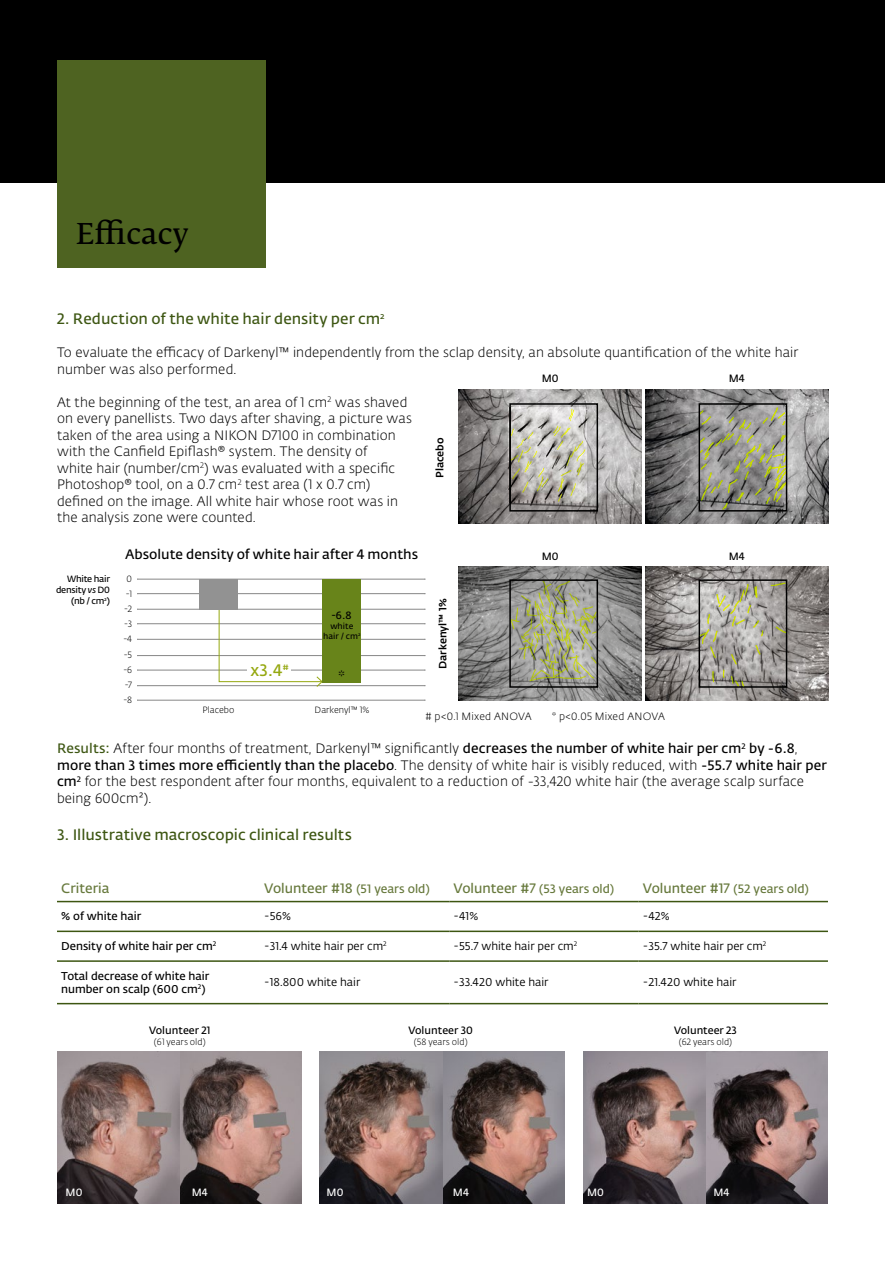
<style>
.page{position:relative;width:885px;height:1263px;background:#fff}
.page>*{position:absolute;margin:0;border:0;box-sizing:border-box;transform-origin:0 0}
.t1{font:600 28.5px "Fedra Serif B Std";color:#000}
.t2{font:600 16.5px "Fedra Sans Alt Std";color:#95a810}
.t3{font:300 16.5px "Fedra Sans Alt Std";color:#000}
.t4{font:600 15px "Fedra Sans Alt Std";color:#3d5612}
.t5{font:13.5px/16.5px "Fedra Sans Alt Pro Light LF";letter-spacing:.01em;color:#000}
.t6{font:13.5px "Fedra Sans Alt Pro Demi LF";letter-spacing:.01em;color:#000}
.t7{font:13.5px "Fedra Sans Alt Pro Demi LF";color:#67793c}
.t8{font:600 13.5px "Fedra Sans Alt Std";color:#000}
.t9{font:12px "Fedra Sans Alt Pro Demi LF";color:#67793c}
.t10{font:11.25px "Fedra Sans Alt Pro Book LF";color:#000}
.t11{font:11.25px/13.5px "Fedra Sans Alt Pro Demi LF";color:#000}
.t12{font:600 10.5px "Fedra Sans Alt Std";color:#000}
.t13{font:10.5px "Fedra Sans Alt Pro Light LF";letter-spacing:.02em;color:#000}
.t14{font:500 10.5px "Fedra Sans Alt Std";color:#000}
.t15{font:600 10.5px "Fedra Sans Alt Std";letter-spacing:.005em;color:#fff}
.t16{font:300 9px/15.1px "Fedra Sans Alt Std";color:#000;text-align:center}
.t17{font:600 9px/10.9px "Fedra Sans Alt Std";letter-spacing:-.03em;color:#000;text-align:right}
.t18{font:9px "Fedra Sans Alt Pro Light LF";color:#000}
.t19{font:600 8.25px/9.9px "Fedra Sans Alt Std";color:#000;text-align:center}
.s1{font-style:italic}
.s2{font-family:"Fedra Sans Alt Std";font-weight:600;color:#3d5612}
.s3{font-family:"Fedra Sans Alt Pro Demi LF"}
.s4{font-family:"Fedra Sans Alt Pro Light LF"}
.s5{font-size:12px}
.s6{font-size:13.5px}
</style>
<div class="page">
<img style="left:583px;top:1052px;width:244px;height:151px">
<div style="left:0;top:0;width:884px;height:183px;background:#000"></div>
<div style="left:57px;top:60px;width:208px;height:207px;background:#4e6321"></div>
<hr style="left:137px;top:579px;width:288px;height:1px;background:#878787">
<hr style="left:137px;top:655px;width:288px;height:1px;background:#878787">
<hr style="left:137px;top:670px;width:288px;height:1px;background:#878787">
<hr style="left:137px;top:700px;width:288px;height:1px;background:#878787">
<hr style="left:137px;top:593px;width:288px;height:1px;background:#878787">
<hr style="left:137px;top:639px;width:288px;height:1px;background:#878787">
<hr style="left:137px;top:609px;width:288px;height:1px;background:#878787">
<hr style="left:137px;top:623px;width:288px;height:1px;background:#878787">
<hr style="left:137px;top:685px;width:288px;height:1px;background:#878787">
<svg style="left:218px;top:608px;width:105px;height:79px"></svg>
<div style="left:322px;top:579px;width:39px;height:103px;background:#68841a"></div>
<div style="left:247px;top:663px;width:44px;height:13px;background:#fff"></div>
<div style="left:199px;top:579px;width:39px;height:31px;background:#929292"></div>
<img style="left:459px;top:390px;width:182px;height:134px">
<img style="left:645px;top:390px;width:183px;height:134px">
<div style="left:509px;top:403px;width:89px;height:109px;border:2px solid #000"></div>
<svg style="left:509px;top:407px;width:77px;height:96px;background:#b8b6ab"></svg>
<svg style="left:701px;top:407px;width:83px;height:102px;background:#979885"></svg>
<div style="left:698px;top:403px;width:89px;height:109px;border:2px solid #000"></div>
<img style="left:645px;top:567px;width:183px;height:134px">
<img style="left:459px;top:567px;width:182px;height:134px">
<div style="left:509px;top:579px;width:89px;height:109px;border:2px solid #000"></div>
<svg style="left:509px;top:579px;width:88px;height:103px;background:#9d9f87"></svg>
<div style="left:698px;top:579px;width:89px;height:109px;border:2px solid #000"></div>
<svg style="left:775px;top:626px;width:12px;height:8px"></svg>
<svg style="left:698px;top:581px;width:65px;height:107px;background:#a6a498"></svg>
<svg style="left:770px;top:582px;width:16px;height:5px"></svg>
<img style="left:319px;top:1052px;width:245px;height:151px">
<hr style="left:57px;top:901px;width:203px;height:1px;background:#3d5612">
<hr style="left:260px;top:901px;width:189px;height:1px;background:#3d5612">
<hr style="left:449px;top:901px;width:189px;height:1px;background:#3d5612">
<hr style="left:638px;top:901px;width:189px;height:1px;background:#3d5612">
<hr style="left:57px;top:930px;width:203px;height:2px;background:#3d5612">
<hr style="left:260px;top:930px;width:189px;height:2px;background:#3d5612">
<hr style="left:449px;top:930px;width:189px;height:2px;background:#3d5612">
<hr style="left:638px;top:930px;width:189px;height:2px;background:#3d5612">
<hr style="left:57px;top:960px;width:203px;height:2px;background:#3d5612">
<hr style="left:260px;top:960px;width:189px;height:2px;background:#3d5612">
<hr style="left:449px;top:960px;width:189px;height:2px;background:#3d5612">
<hr style="left:638px;top:960px;width:189px;height:2px;background:#3d5612">
<hr style="left:57px;top:1003px;width:203px;height:1px;background:#3d5612">
<hr style="left:260px;top:1003px;width:189px;height:1px;background:#3d5612">
<hr style="left:449px;top:1003px;width:189px;height:1px;background:#3d5612">
<hr style="left:638px;top:1003px;width:189px;height:1px;background:#3d5612">
<img style="left:57px;top:1052px;width:244px;height:151px">
<h1 class="t1" style="left:76px;top:218px;width:114px">Efficacy</h1>
<p class="t4" style="left:57px;top:310px;width:329px">2. Reduction of the white hair density per cm<sup>2</sup></p>
<p class="t5" style="left:57px;top:344px;width:743px">To evaluate the efficacy of Darkenyl™ independently from the sclap density, an absolute quantification of the white hair number was also performed.</p>
<p class="t5" style="left:57px;top:394px;width:356px">At the beginning of the test, an area of 1 cm<sup>2</sup> was shaved on every panellists. Two days after shaving, a picture was taken of the area using a NIKON D7100 in combination with the Canfield Epiflash® system. The density of<br>white hair (number/cm<sup>2</sup>) was evaluated with a specific Photoshop® tool, on a 0.7 cm<sup>2</sup> test area (1 x 0.7 cm) defined on the image. All white hair whose root was in the analysis zone were counted.</p>
<p class="t12" style="left:541px;top:372px;width:18px">M0</p>
<p class="t12" style="left:728px;top:372px;width:18px">M4</p>
<p class="t14" style="left:433px;top:478px;width:42px;rotate:-90deg">Placebo</p>
<p class="t17" style="left:56px;top:573px;width:55px">White hair density <span class="s1">vs</span> D0 (nb / cm<sup>2</sup>)</p>
<p class="t8" style="left:125px;top:546px;width:294px">Absolute density of white hair after 4 months</p>
<p class="t16" style="left:124px;top:571px;width:10px">0 -1 -2 -3 -4 -5 -6 -7 -8</p>
<p class="t12" style="left:332px;top:609px;width:21px">-6.8</p>
<p class="t19" style="left:323px;top:621px;width:39px">white hair / cm<sup>2</sup></p>
<p class="t2" style="left:250px;top:660px;width:40px">x3.4<sup>#</sup></p>
<p class="t3" style="left:338px;top:667px;width:8px">*</p>
<p class="t14" style="left:436px;top:669px;width:72px;rotate:-90deg">Darkenyl™ 1%</p>
<p class="t12" style="left:541px;top:550px;width:18px">M0</p>
<p class="t12" style="left:728px;top:550px;width:18px">M4</p>
<p class="t18" style="left:202px;top:703px;width:33px">Placebo</p>
<p class="t18" style="left:314px;top:703px;width:56px">Darkenyl™ 1%</p>
<p class="t13" style="left:425px;top:710px;width:108px"># p&lt;0.1 Mixed ANOVA</p>
<p class="t13" style="left:551px;top:710px;width:115px">* p&lt;0.05 Mixed ANOVA</p>
<p class="t5" style="left:57px;top:740px;width:742px"><span class="s2">Results:</span> After four months of treatment, Darkenyl™ significantly <span class="s3">decreases the number of white hair per cm</span><sup>2</sup> <span class="s3">by -6.8</span>,</p>
<p class="t6" style="left:57px;top:755px;width:771px">more than 3 times more efficiently than the placebo<span class="s4">. The density of white hair is visibly reduced, with</span> -55.7 white hair per</p>
<p class="t5" style="left:57px;top:773px;width:748px"><span class="s3">cm</span><sup>2</sup> for the best respondent after four months, equivalent to a reduction of -33,420 white hair (the average scalp surface being 600cm²).</p>
<p class="t4" style="left:57px;top:826px;width:296px">3. Illustrative macroscopic clinical results</p>
<p class="t7" style="left:61px;top:878px;width:50px">Criteria</p>
<p class="t7" style="left:264px;top:878px;width:167px">Volunteer #18 <span class="s5">(51 years old)</span></p>
<p class="t9" style="left:453px;top:880px;width:162px"><span class="s6">Volunteer #7</span> (53 years old)</p>
<p class="t7" style="left:642px;top:878px;width:167px">Volunteer #17 <span class="s5">(52 years old)</span></p>
<p class="t11" style="left:61px;top:909px;width:82px">% of white hair</p>
<p class="t10" style="left:264px;top:909px;width:28px">-56%</p>
<p class="t10" style="left:453px;top:909px;width:26px">-41%</p>
<p class="t10" style="left:642px;top:909px;width:28px">-42%</p>
<p class="t11" style="left:61px;top:939px;width:156px">Density of white hair per cm<sup>2</sup></p>
<p class="t10" style="left:264px;top:938px;width:124px">-31.4 white hair per cm<sup>2</sup></p>
<p class="t10" style="left:453px;top:938px;width:125px">-55.7 white hair per cm<sup>2</sup></p>
<p class="t10" style="left:642px;top:938px;width:125px">-35.7 white hair per cm<sup>2</sup></p>
<p class="t11" style="left:61px;top:968px;width:150px">Total decrease of white hair number on scalp (600 cm<sup>2</sup>)</p>
<p class="t10" style="left:264px;top:974px;width:98px">-18.800 white hair</p>
<p class="t10" style="left:453px;top:974px;width:97px">-33.420 white hair</p>
<p class="t10" style="left:642px;top:974px;width:95px">-21.420 white hair</p>
<p class="t12" style="left:149px;top:1024px;width:63px">Volunteer 21</p>
<p class="t16" style="left:154px;top:1034px;width:53px">(61 years old)</p>
<p class="t12" style="left:408px;top:1024px;width:66px">Volunteer 30</p>
<p class="t16" style="left:414px;top:1034px;width:55px">(58 years old)</p>
<p class="t12" style="left:674px;top:1024px;width:64px">Volunteer 23</p>
<p class="t16" style="left:678px;top:1034px;width:55px">(62 years old)</p>
<p class="t15" style="left:65px;top:1186px;width:18px">M0</p>
<p class="t15" style="left:192px;top:1186px;width:18px">M4</p>
<p class="t15" style="left:326px;top:1186px;width:18px">M0</p>
<p class="t15" style="left:453px;top:1186px;width:18px">M4</p>
<p class="t15" style="left:587px;top:1186px;width:18px">M0</p>
<p class="t15" style="left:713px;top:1186px;width:18px">M4</p>
</div>
